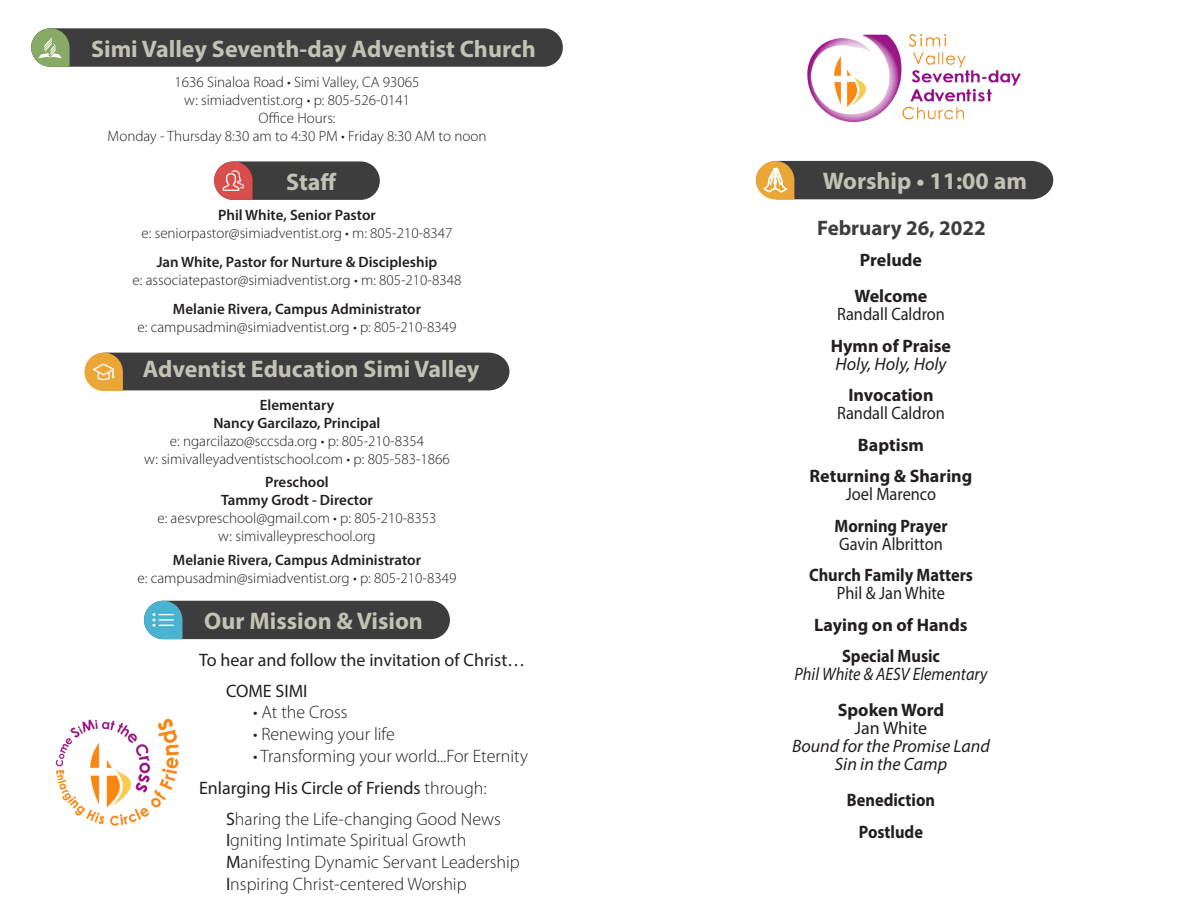
<style>
.page{position:relative;width:1188px;height:918px;background:#fff}
.page>*{position:absolute;margin:0;border:0;box-sizing:border-box;transform-origin:0 0}
.t1{font:700 24px "Myriad Pro";color:#c2c2b5}
.t2{font:700 21px "Myriad Pro";color:#3d3d3d}
.t3{font:300 18px "Myriad Pro";color:#231f20}
.t4{font:18px "Myriad Pro";color:#231f20}
.t5{font:700 18px "Myriad Pro";color:#231f20}
.t6{font:18px "Myriad Pro";color:#231f20;scale:.91 1}
.t7{font:700 18px "Myriad Pro";color:#231f20;scale:.91 1}
.t8{font:italic 18px "Myriad Pro";color:#231f20}
.t9{font:italic 18px "Myriad Pro";color:#231f20;scale:.91 1}
.t10{font:300 15px "Myriad Pro";color:#231f20}
.t11{font:600 15px "Myriad Pro";color:#231f20}
.s1{font-weight:300}
.s2{font-weight:400}
</style>
<div class="page">
<svg style="left:84px;top:353px;width:426px;height:38px;background:#514c44"></svg>
<img style="left:807px;top:33px;width:214px;height:90px">
<div style="left:214px;top:161px;width:166px;height:39px;background:#3d3d3d;border-radius:19px"></div>
<svg style="left:214px;top:161px;width:39px;height:39px;background:#d46d6d"></svg>
<div style="left:31px;top:28px;width:532px;height:39px;background:#3d3d3d;border-radius:19px"></div>
<svg style="left:31px;top:28px;width:39px;height:39px;background:#98b380"></svg>
<div style="left:144px;top:601px;width:306px;height:38px;background:#3d3d3d;border-radius:19px"></div>
<svg style="left:144px;top:601px;width:38px;height:38px"></svg>
<img style="left:55px;top:718px;width:124px;height:108px">
<svg style="left:756px;top:161px;width:297px;height:38px;background:#554f45"></svg>
<p class="t1" style="left:91px;top:33px;width:446px">Simi Valley Seventh-day Adventist Church</p>
<p class="t10" style="left:175px;top:73px;width:246px">1636 Sinaloa Road • Simi Valley, CA 93065</p>
<p class="t10" style="left:184px;top:91px;width:227px">w: simiadventist.org • p: 805-526-0141</p>
<p class="t10" style="left:258px;top:109px;width:79px">Office Hours:</p>
<p class="t10" style="left:108px;top:127px;width:380px">Monday - Thursday 8:30 am to 4:30 PM • Friday 8:30 AM to noon</p>
<p class="t1" style="left:286px;top:166px;width:52px">Staff</p>
<p class="t11" style="left:218px;top:205px;width:159px">Phil White, Senior Pastor</p>
<p class="t10" style="left:142px;top:224px;width:312px">e: seniorpastor@simiadventist.org • m: 805-210-8347</p>
<p class="t11" style="left:157px;top:252px;width:282px">Jan White, Pastor for Nurture &amp; Discipleship</p>
<p class="t10" style="left:133px;top:271px;width:330px">e: associatepastor@simiadventist.org • m: 805-210-8348</p>
<p class="t11" style="left:173px;top:299px;width:250px">Melanie Rivera, Campus Administrator</p>
<p class="t10" style="left:138px;top:318px;width:320px">e: campusadmin@simiadventist.org • p: 805-210-8349</p>
<p class="t1" style="left:143px;top:353px;width:338px">Adventist Education Simi Valley</p>
<p class="t11" style="left:260px;top:395px;width:76px">Elementary</p>
<p class="t11" style="left:214px;top:413px;width:168px">Nancy Garcilazo, Principal</p>
<p class="t10" style="left:170px;top:432px;width:256px">e: ngarcilazo@sccsda.org • p: 805-210-8354</p>
<p class="t10" style="left:144px;top:450px;width:307px">w: simivalleyadventistschool.com • p: 805-583-1866</p>
<p class="t11" style="left:265px;top:473px;width:65px">Preschool</p>
<p class="t11" style="left:221px;top:491px;width:153px">Tammy Grodt - Director</p>
<p class="t10" style="left:157px;top:509px;width:281px">e: aesvpreschool@gmail.com • p: 805-210-8353</p>
<p class="t10" style="left:218px;top:527px;width:159px">w: simivalleypreschool.org</p>
<p class="t11" style="left:173px;top:550px;width:250px">Melanie Rivera, Campus Administrator</p>
<p class="t10" style="left:138px;top:569px;width:320px">e: campusadmin@simiadventist.org • p: 805-210-8349</p>
<p class="t1" style="left:204px;top:605px;width:220px">Our Mission &amp; Vision</p>
<p class="t4" style="left:199px;top:649px;width:328px">To hear and follow the invitation of Christ…</p>
<p class="t4" style="left:226px;top:680px;width:83px">COME SIMI</p>
<p class="t3" style="left:253px;top:702px;width:96px">• At the Cross</p>
<p class="t3" style="left:253px;top:723px;width:143px">• Renewing your life</p>
<p class="t3" style="left:253px;top:745px;width:276px">• Transforming your world...For Eternity</p>
<p class="t4" style="left:199px;top:777px;width:289px">Enlarging His Circle of Friends <span class="s1">through:</span></p>
<p class="t3" style="left:226px;top:808px;width:276px"><span class="s2">S</span>haring the Life-changing Good News</p>
<p class="t3" style="left:226px;top:830px;width:242px"><span class="s2">I</span>gniting Intimate Spiritual Growth</p>
<p class="t3" style="left:226px;top:851px;width:295px"><span class="s2">M</span>anifesting Dynamic Servant Leadership</p>
<p class="t3" style="left:226px;top:873px;width:242px"><span class="s2">I</span>nspiring Christ-centered Worship</p>
<p class="t1" style="left:823px;top:165px;width:206px">Worship • 11:00 am</p>
<p class="t2" style="left:817px;top:214px;width:170px">February 26, 2022</p>
<p class="t5" style="left:860px;top:248px;width:64px">Prelude</p>
<p class="t5" style="left:855px;top:284px;width:74px">Welcome</p>
<p class="t6" style="left:837px;top:303px;width:120px">Randall Caldron</p>
<p class="t5" style="left:831px;top:334px;width:122px">Hymn of Praise</p>
<p class="t8" style="left:836px;top:353px;width:112px">Holy, Holy, Holy</p>
<p class="t5" style="left:848px;top:383px;width:87px">Invocation</p>
<p class="t6" style="left:837px;top:402px;width:120px">Randall Caldron</p>
<p class="t5" style="left:858px;top:433px;width:68px">Baptism</p>
<p class="t5" style="left:810px;top:464px;width:164px">Returning &amp; Sharing</p>
<p class="t6" style="left:846px;top:483px;width:101px">Joel Marenco</p>
<p class="t7" style="left:834px;top:514px;width:126px">Morning Prayer</p>
<p class="t6" style="left:839px;top:533px;width:116px">Gavin Albritton</p>
<p class="t7" style="left:809px;top:563px;width:182px">Church Family Matters</p>
<p class="t6" style="left:837px;top:582px;width:121px">Phil &amp; Jan White</p>
<p class="t5" style="left:814px;top:613px;width:155px">Laying on of Hands</p>
<p class="t7" style="left:842px;top:644px;width:109px">Special Music</p>
<p class="t9" style="left:795px;top:663px;width:213px">Phil White &amp; AESV Elementary</p>
<p class="t5" style="left:838px;top:698px;width:108px">Spoken Word</p>
<p class="t4" style="left:855px;top:717px;width:74px">Jan White</p>
<p class="t8" style="left:792px;top:735px;width:199px">Bound for the Promise Land</p>
<p class="t8" style="left:835px;top:753px;width:114px">Sin in the Camp</p>
<p class="t7" style="left:847px;top:788px;width:98px">Benediction</p>
<p class="t7" style="left:859px;top:820px;width:72px">Postlude</p>
</div>
